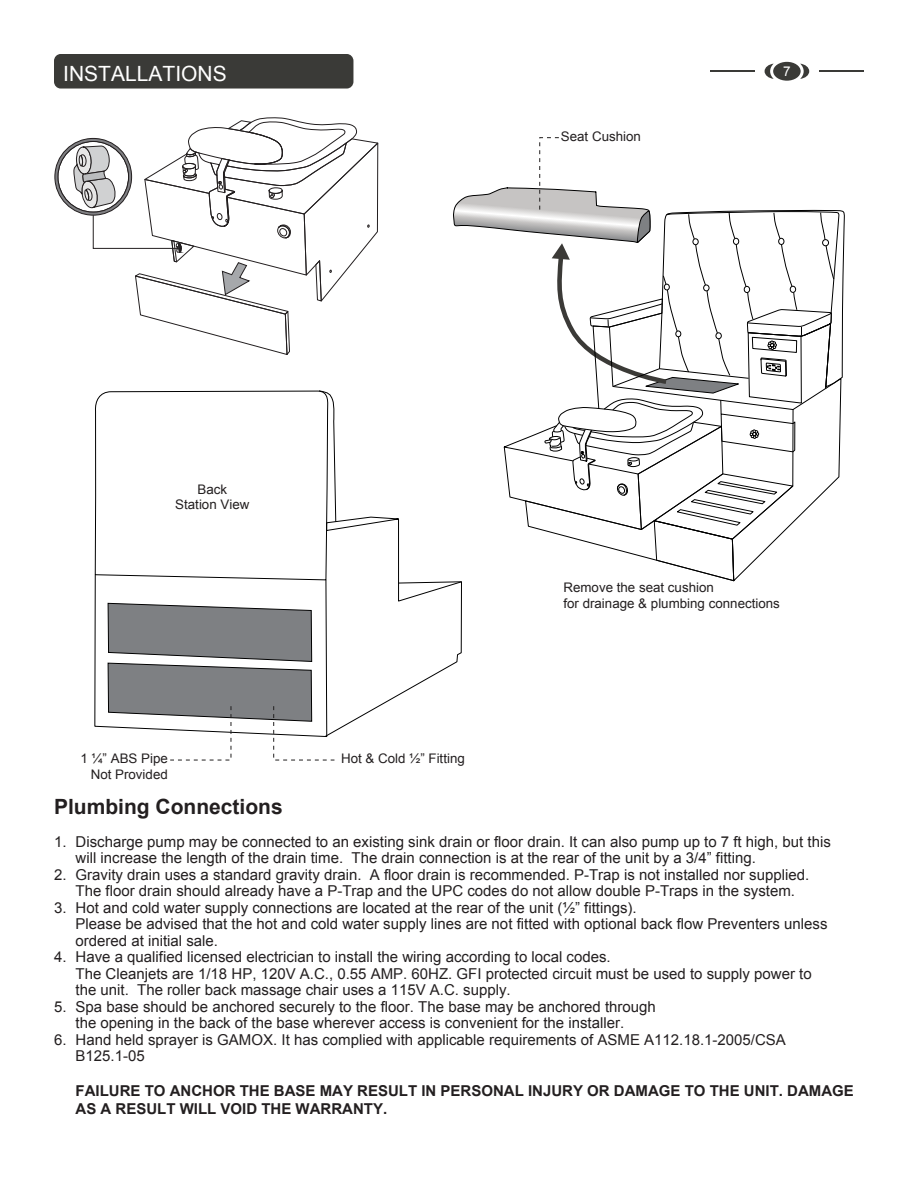
<style>
.page{position:relative;width:918px;height:1188px;background:#fff}
.page>*{position:absolute;margin:0;border:0;box-sizing:border-box;transform-origin:0 0}
.t1{font:700 21px "Arial";color:#231f20}
.t2{font:21px "Arial";color:#fff}
.t3{font:15px/16.5px "Arial";color:#231f20}
.t4{font:700 15px/18px "Arial";color:#231f20}
.t5{font:13.5px "Arial";color:#fff}
.t6{font:13.2px/15.9px "Arial";color:#231f20;text-align:center}
</style>
<div class="page">
<div style="left:54px;top:54px;width:299px;height:35px;background:#3a3a37;border-radius:7px"></div>
<div style="left:773px;top:62px;width:28px;height:19px;background:#3a3a37;border-radius:50%"></div>
<svg style="left:765px;top:64px;width:9px;height:15px"></svg>
<svg style="left:800px;top:64px;width:9px;height:15px"></svg>
<hr style="left:710px;top:71px;width:44px;height:1px;background:#3a3a37">
<hr style="left:820px;top:71px;width:44px;height:1px;background:#3a3a37">
<svg style="left:54px;top:117px;width:791px;height:644px"></svg>
<h1 class="t2" style="left:63px;top:59px;width:165px">INSTALLATIONS</h1>
<p class="t5" style="left:783px;top:62px;width:9px">7</p>
<p class="t6" style="left:561px;top:128px;width:82px">Seat Cushion</p>
<p class="t6" style="left:175px;top:481px;width:76px">Back<br>Station View</p>
<p class="t6" style="left:80px;top:750px;width:89px">1 ¼” ABS Pipe</p>
<p class="t6" style="left:341px;top:750px;width:125px">Hot &amp; Cold ½” Fitting</p>
<p class="t6" style="left:91px;top:766px;width:79px">Not Provided</p>
<p class="t6" style="left:563px;top:580px;width:218px;text-align:left">Remove the seat cushion<br>for drainage &amp; plumbing connections</p>
<h1 class="t1" style="left:54px;top:791px;width:230px">Plumbing Connections</h1>
<p class="t3" style="left:76px;top:833px;width:757px;text-indent:-22px">1. Discharge pump may be connected to an existing sink drain or floor drain. It can also pump up to 7 ft high, but this will increase the length of the drain time. The drain connection is at the rear of the unit by a 3/4” fitting.</p>
<p class="t3" style="left:54px;top:866px;width:757px;text-align:center">2. Gravity drain uses a standard gravity drain. A floor drain is recommended. P-Trap is not installed nor supplied.<br>The floor drain should already have a P-Trap and the UPC codes do not allow double P-Traps in the system.</p>
<p class="t3" style="left:76px;top:899px;width:754px;text-indent:-22px">3. Hot and cold water supply connections are located at the rear of the unit (½” fittings).<br>Please be advised that the hot and cold water supply lines are not fitted with optional back flow Preventers unless ordered at initial sale.</p>
<p class="t3" style="left:76px;top:948px;width:738px;text-indent:-22px">4. Have a qualified licensed electrician to install the wiring according to local codes.<br>The Cleanjets are 1/18 HP, 120V A.C., 0.55 AMP. 60HZ. GFI protected circuit must be used to supply power to the unit. The roller back massage chair uses a 115V A.C. supply.</p>
<p class="t3" style="left:76px;top:998px;width:582px;text-indent:-22px">5. Spa base should be anchored securely to the floor. The base may be anchored through the opening in the back of the base wherever access is convenient for the installer.</p>
<p class="t3" style="left:76px;top:1031px;width:712px;text-indent:-22px">6. Hand held sprayer is GAMOX. It has complied with applicable requirements of ASME A112.18.1-2005/CSA<br>B125.1-05</p>
<p class="t4" style="left:76px;top:1081px;width:780px">FAILURE TO ANCHOR THE BASE MAY RESULT IN PERSONAL INJURY OR DAMAGE TO THE UNIT. DAMAGE<br>AS A RESULT WILL VOID THE WARRANTY.</p>
</div>
